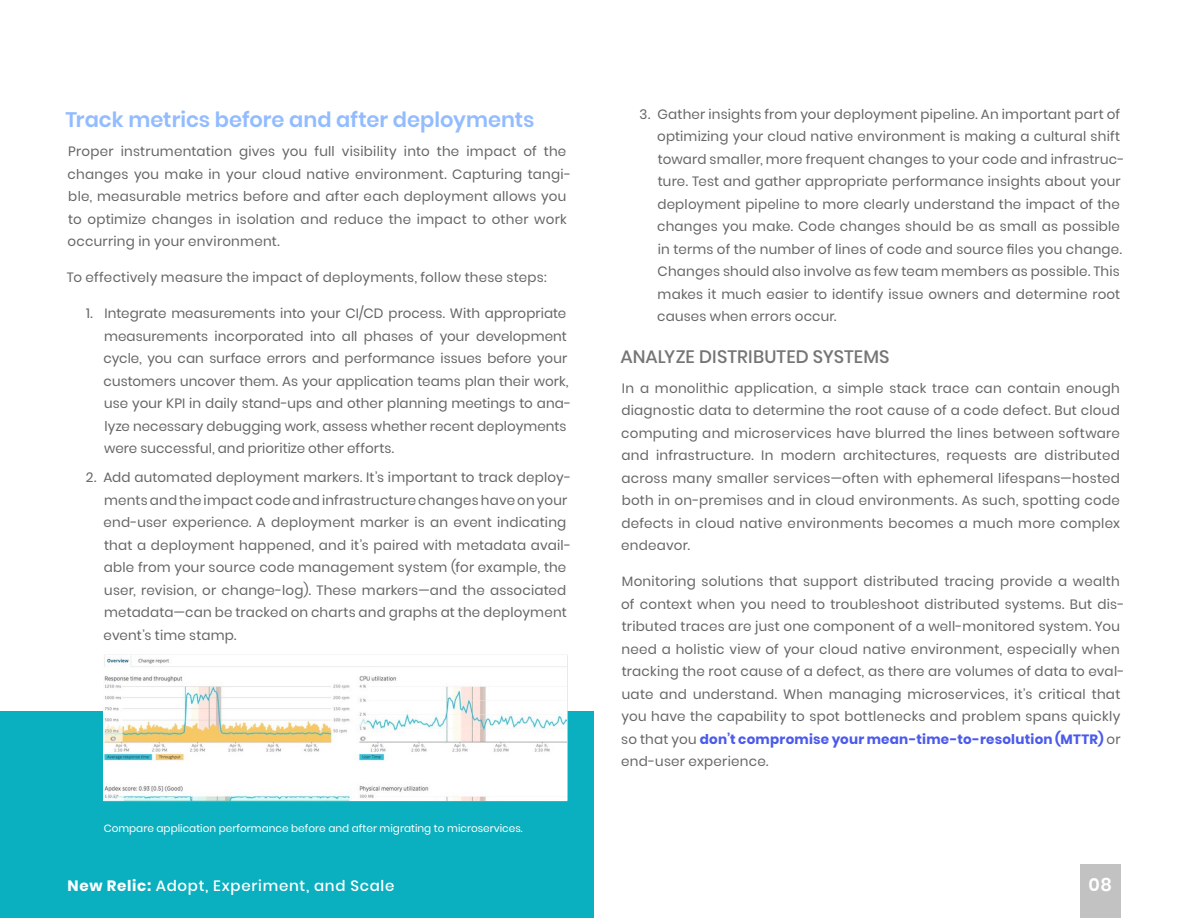
<style>
.page{position:relative;width:1188px;height:918px;background:#fff}
.page>*{position:absolute;margin:0;border:0;box-sizing:border-box;transform-origin:0 0}
.SubHead2{font:600 21px "Poppins";color:#93bcff}
.SubHead3{font:500 18px "Poppins";letter-spacing:.005em;color:#757575}
.t1{font:600 18px "Poppins";color:#fff}
.Top_descriptor{font:500 15px "Poppins";letter-spacing:.05em;color:#fff}
.Body_Copy{font:13.5px/22.5px "Poppins";letter-spacing:.015em;color:#666}
.t2{font:10.5px "Poppins";color:#fff}
.s1{font-weight:700;color:#4b5aeb}
.s2{font-weight:700}
</style>
<div class="page">
<div style="left:0;top:712px;width:594px;height:206px;background:#0ab0bf"></div>
<div style="left:1080px;top:864px;width:40px;height:54px;background:#c2c2c2"></div>
<hr style="left:103px;top:655px;width:1px;height:145px;background:#e0e0e0">
<hr style="left:567px;top:655px;width:1px;height:145px;background:#e0e0e0">
<hr style="left:103px;top:800px;width:464px;height:1px;background:#e0e0e0">
<img style="left:104px;top:655px;width:463px;height:145px">
<p class="SubHead2" style="left:66px;top:107px;width:470px">Track metrics before and after deployments</p>
<p class="Body_Copy" style="left:68px;top:140px;width:505px">Proper instrumentation gives you full visibility into the impact of the changes you make in your cloud native environment. Capturing tangi&shy;ble, measurable metrics before and after each deployment allows you to optimize changes in isolation and reduce the impact to other work occurring in your environment.</p>
<p class="Body_Copy" style="left:67px;top:266px;width:481px">To effectively measure the impact of deployments, follow these steps:</p>
<p class="Body_Copy" style="left:104px;top:302px;width:469px;text-indent:-18px">1. Integrate measurements into your CI/CD process. With appropriate measurements incorporated into all phases of your development cycle, you can surface errors and performance issues before your customers uncover them. As your application teams plan their work, use your KPI in daily stand-ups and other planning meetings to ana&shy;lyze necessary debugging work, assess whether recent deployments were successful, and prioritize other efforts.</p>
<p class="Body_Copy" style="left:104px;top:466px;width:469px;text-indent:-18px">2. Add automated deployment markers. It’s important to track deploy&shy;ments and the impact code and infrastructure changes have on your end-user experience. A deployment marker is an event indicating that a deployment happened, and it’s paired with metadata avail&shy;able from your source code management system (for example, the user, revision, or change-log). These markers—and the associated metadata—can be tracked on charts and graphs at the deployment event’s time stamp.</p>
<p class="t2" style="left:104px;top:822px;width:420px">Compare application performance before and after migrating to microservices.</p>
<p class="Body_Copy" style="left:657px;top:103px;width:469px;text-indent:-18px">3. Gather insights from your deployment pipeline. An important part of optimizing your cloud native environment is making a cultural shift toward smaller, more frequent changes to your code and infrastruc&shy;ture. Test and gather appropriate performance insights about your deployment pipeline to more clearly understand the impact of the changes you make. Code changes should be as small as possible in terms of the number of lines of code and source files you change.<br>Changes should also involve as few team members as possible. This makes it much easier to identify issue owners and determine root causes when errors occur.</p>
<p class="SubHead3" style="left:620px;top:347px;width:271px">ANALYZE DISTRIBUTED SYSTEMS</p>
<p class="Body_Copy" style="left:621px;top:377px;width:500px;text-align:justify">In a monolithic application, a simple stack trace can contain enough diagnostic data to determine the root cause of a code defect. But cloud computing and microservices have blurred the lines between software and infrastructure. In modern architectures, requests are distributed across many smaller services—often with ephemeral lifespans—hosted both in on-premises and in cloud environments. As such, spotting code defects in cloud native environments becomes a much more complex endeavor.</p>
<p class="Body_Copy" style="left:621px;top:570px;width:505px">Monitoring solutions that support distributed tracing provide a wealth of context when you need to troubleshoot distributed systems. But dis&shy;tributed traces are just one component of a well-monitored system. You need a holistic view of your cloud native environment, especially when tracking the root cause of a defect, as there are volumes of data to eval&shy;uate and understand. When managing microservices, it’s critical that you have the capability to spot bottlenecks and problem spans quickly so that you <span class="s1">don’t compromise your mean-time-to-resolution (MTTR)</span> or end-user experience.</p>
<p class="Top_descriptor" style="left:68px;top:877px;width:328px"><span class="s2">New Relic:</span> Adopt, Experiment, and Scale</p>
<h2 class="t1" style="left:1088px;top:874px;width:25px">08</h2>
</div>
